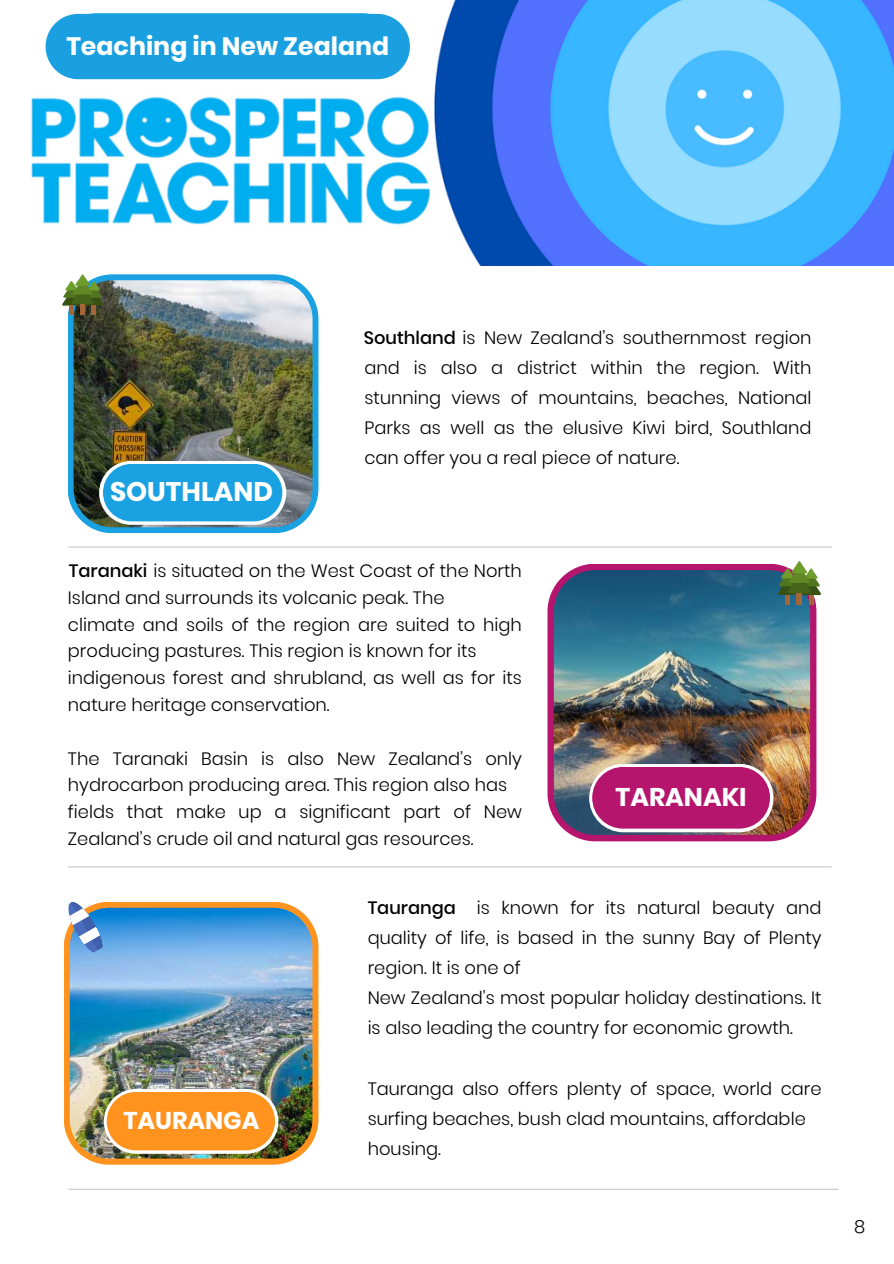
<style>
.page{position:relative;width:894px;height:1264px;background:#fff}
.page>*{position:absolute;margin:0;border:0;box-sizing:border-box;transform-origin:0 0}
.t1{font:700 26.85px "Poppins";color:#fff}
.t2{font:700 25.5px "Poppins";color:#fff}
.t3{font:700 25.2px "Poppins";color:#fffffe}
.t4{font:700 24.15px "Poppins";color:#fff}
.t5{font:300 18px "Poppins";color:#000}
.t6{font:300 17.85px/30.2px "Poppins";color:#000}
.t7{font:500 17.85px "Poppins";color:#000}
.s1{font-weight:500}
.s2{color:#fff}
</style>
<div class="page">
<hr style="left:69px;top:1188px;width:769px;height:1px;background:#c7c8c6">
<img style="left:68px;top:274px;width:250px;height:259px">
<svg style="left:99px;top:461px;width:187px;height:64px"></svg>
<div style="left:103px;top:464px;width:179px;height:57px;background:#1aa1e2;border-radius:29px"></div>
<hr style="left:68px;top:546px;width:763px;height:1px;background:#c7c8c6">
<img style="left:64px;top:902px;width:254px;height:262px">
<img style="left:547px;top:564px;width:269px;height:277px">
<img style="left:589px;top:763px;width:184px;height:69px">
<div style="left:592px;top:767px;width:177px;height:61px;background:#b6156e;border-radius:31px"></div>
<hr style="left:68px;top:866px;width:763px;height:1px;background:#c7c8c6">
<img style="left:104px;top:1088px;width:174px;height:65px">
<div style="left:107px;top:1091px;width:168px;height:59px;background:#ff931e;border-radius:29px"></div>
<svg style="left:64px;top:902px;width:43px;height:53px"></svg>
<svg style="left:62px;top:274px;width:41px;height:41px"></svg>
<div style="left:80px;top:304px;width:5px;height:11px;background:#a46638"></div>
<svg style="left:777px;top:561px;width:44px;height:43px"></svg>
<div style="left:796px;top:593px;width:5px;height:12px;background:#a46638"></div>
<img style="left:31px;top:0;width:862px;height:266px">
<div style="left:46px;top:14px;width:364px;height:65px;background:#1aa0e0"></div>
<h3 class="t3" style="left:66px;top:29px;width:324px">Teaching in New Zealand</h3>
<h1 class="t1" style="left:110px;top:472px;width:164px">SOUTHLAND</h1>
<p class="t6" style="left:363px;top:322px;width:449px;text-align:justify"><span class="s1">Southland</span> is New Zealand’s southernmost region and is also a district within the region. With stunning views of mountains, beaches, National Parks as well as the elusive Kiwi bird, Southland can offer you a real piece of nature.</p>
<p class="t7" style="left:69px;top:558px;width:80px">Taranaki</p>
<p class="t6" style="left:68px;top:557px;width:455px;line-height:26.8px;text-indent:51px"><span class="s2">aki</span> is situated on the West Coast of the North Island and surrounds its volcanic peak. The<br>climate and soils of the region are suited to high producing pastures. This region is known for its indigenous forest and shrubland, as well as for its nature heritage conservation.</p>
<p class="t6" style="left:68px;top:745px;width:455px;line-height:26.8px">The Taranaki Basin is also New Zealand’s only hydrocarbon producing area. This region also has fields that make up a significant part of New Zealand’s crude oil and natural gas resources.</p>
<h2 class="t2" style="left:615px;top:779px;width:133px">TARANAKI</h2>
<h3 class="t4" style="left:124px;top:1103px;width:137px">TAURANGA</h3>
<p class="t6" style="left:367px;top:892px;width:455px;text-indent:109px">is known for its natural beauty and quality of life, is based in the sunny Bay of Plenty region. It is one of<br>New Zealand’s most popular holiday destinations. It is also leading the country for economic growth.</p>
<p class="t7" style="left:367px;top:894px;width:90px">Tauranga</p>
<p class="t6" style="left:367px;top:1073px;width:455px">Tauranga also offers plenty of space, world care surfing beaches, bush clad mountains, affordable housing.</p>
<p class="t5" style="left:854px;top:1213px;width:13px">8</p>
</div>
